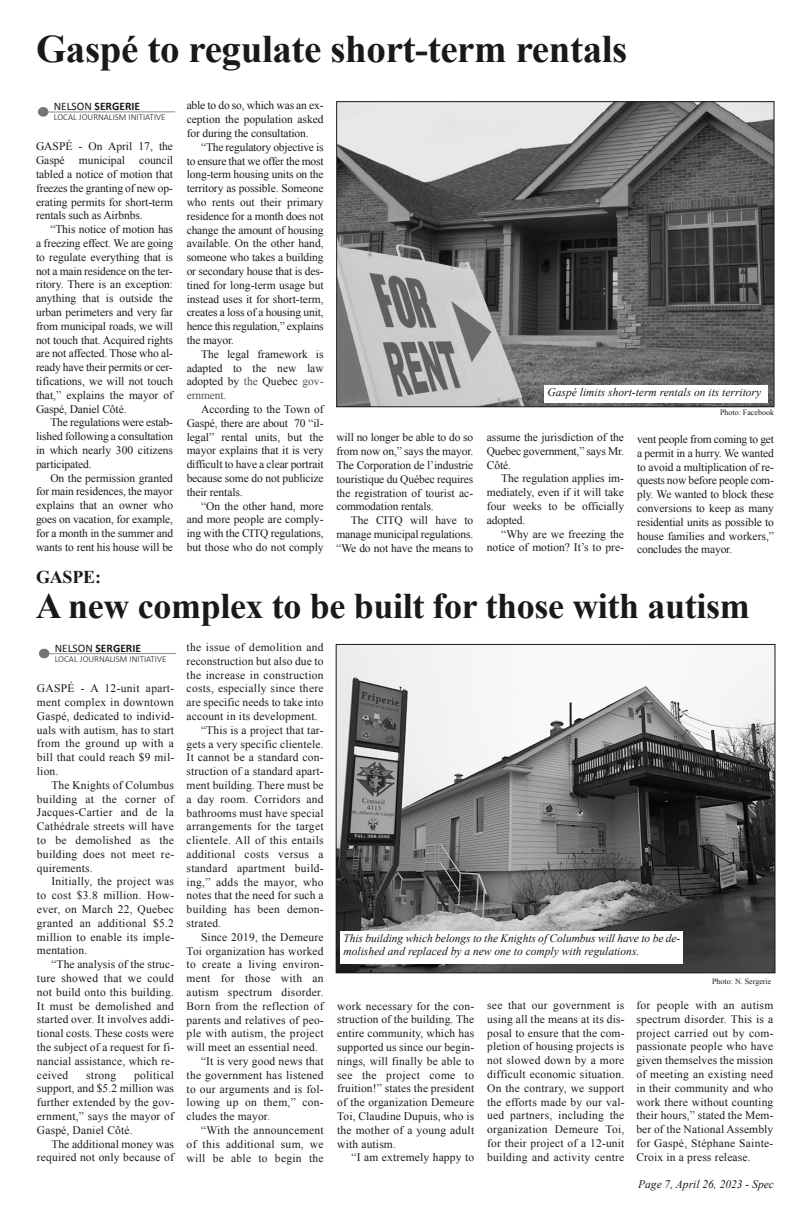
<style>
.page{position:relative;width:810px;height:1224px;background:#fff}
.page>*{position:absolute;margin:0;border:0;box-sizing:border-box;transform-origin:0 0}
.t1{font:700 39px "Times New Roman";letter-spacing:-.01em;color:#191919}
.t2{font:700 36px "Times New Roman";letter-spacing:-.01em;color:#191919}
.t3{font:700 18px "Times New Roman";letter-spacing:-.01em;color:#191919}
.t4{font:11.5px/13.8px "Times New Roman";color:#191919;text-align:justify}
.t5{font:italic 11.5px/13.8px "Times New Roman";color:#191919}
.t6{font:700 11.5px "Calibri";color:#191919}
.t7{font:300 9px "Calibri";color:#191919}
.t8{font:8px "Times New Roman";color:#191919}
.s1{font-weight:400}
.s2{color:#525252}
</style>
<div class="page">
<hr style="left:47px;top:111px;width:128px;height:2px;background:#8c8c8c">
<div style="left:38px;top:107px;width:10px;height:10px;background:#757575;border-radius:50%"></div>
<img style="left:338px;top:103px;width:434px;height:302px">
<div style="left:336px;top:101px;width:438px;height:306px;border:1px solid #191919"></div>
<div style="left:545px;top:385px;width:223px;height:17px;background:#fff"></div>
<hr style="left:48px;top:653px;width:128px;height:1px;background:#8c8c8c">
<div style="left:39px;top:649px;width:10px;height:9px;background:#757575;border-radius:50%"></div>
<img style="left:338px;top:646px;width:435px;height:325px">
<div style="left:336px;top:644px;width:439px;height:329px;border:1px solid #191919"></div>
<div style="left:340px;top:931px;width:343px;height:33px;background:#fff"></div>
<p class="t1" style="left:36px;top:28px;width:593px">Gaspé to regulate short-term rentals</p>
<p class="t6" style="left:54px;top:99px;width:88px"><span class="s1">NELSON</span> SERGERIE</p>
<p class="t7" style="left:54px;top:113px;width:113px">LOCAL JOURNALISM INITIATIVE</p>
<p class="t4" style="left:36px;top:140px;width:139px">GASPÉ - On April 17, the Gaspé municipal council tabled a notice of motion that freezes the granting of new op&shy;erating permits for short-term rentals such as Airbnbs.</p>
<p class="t4" style="left:36px;top:222px;width:139px;text-indent:14px">“This notice of motion has a freezing effect. We are going to regulate everything that is not a main residence on the ter&shy;ritory. There is an exception: anything that is outside the urban perimeters and very far from municipal roads, we will not touch that. Acquired rights are not affected. Those who al&shy;ready have their permits or cer&shy;tifications, we will not touch that,” explains the mayor of Gaspé, Daniel Côté.</p>
<p class="t4" style="left:36px;top:416px;width:139px;text-indent:14px">The regulations were estab&shy;lished following a consultation in which nearly 300 citizens participated.</p>
<p class="t4" style="left:36px;top:471px;width:139px;text-indent:14px">On the permission granted for main residences, the mayor explains that an owner who goes on vacation, for example, for a month in the summer and wants to rent his house will be</p>
<p class="t4" style="left:187px;top:99px;width:138px">able to do so, which was an ex&shy;ception the population asked for during the consultation.</p>
<p class="t4" style="left:187px;top:140px;width:138px;text-indent:14px">“The regulatory objective is to ensure that we offer the most long-term housing units on the territory as possible. Someone who rents out their primary residence for a month does not change the amount of housing available. On the other hand, someone who takes a building or secondary house that is des&shy;tined for long-term usage but instead uses it for short-term, creates a loss of a housing unit, hence this regulation,” explains the mayor.</p>
<p class="t4" style="left:187px;top:347px;width:138px;text-indent:14px">The legal framework is adapted to the new law adopted by <span class="s2">the</span> Quebec <span class="s2">gov&shy;ernment.</span></p>
<p class="t4" style="left:187px;top:402px;width:139px;text-indent:14px">According to the Town of Gaspé, there are about 70 “il&shy;legal” rental units, but the mayor explains that it is very difficult to have a clear portrait because some do not publicize their rentals.</p>
<p class="t4" style="left:187px;top:499px;width:138px;text-indent:14px">“On the other hand, more and more people are comply&shy;ing with the CITQ regulations, but those who do not comply</p>
<p class="t5" style="left:548px;top:385px;width:215px">Gaspé limits short-term rentals on its territory</p>
<p class="t8" style="left:720px;top:408px;width:55px">Photo: Facebook</p>
<p class="t4" style="left:487px;top:430px;width:139px">assume the jurisdiction of the Quebec government,” says Mr.<br>Côté.</p>
<p class="t4" style="left:487px;top:472px;width:139px;text-indent:14px">The regulation applies im&shy;mediately, even if it will take four weeks to be officially adopted.</p>
<p class="t4" style="left:487px;top:527px;width:139px;text-align:right">“Why are we freezing the notice of motion? It’s to pre-</p>
<p class="t4" style="left:336px;top:431px;width:138px">will no longer be able to do so from now on,” says the mayor.<br>The Corporation de l’industrie touristique du Québec requires the registration of tourist ac&shy;commodation rentals.</p>
<p class="t4" style="left:336px;top:513px;width:138px;text-indent:14px">The CITQ will have to manage municipal regulations. “We do not have the means to</p>
<p class="t4" style="left:637px;top:432px;width:138px">vent people from coming to get a permit in a hurry. We wanted to avoid a multiplication of re&shy;quests now before people com&shy;ply. We wanted to block these conversions to keep as many residential units as possible to house families and workers,” concludes the mayor.</p>
<p class="t3" style="left:36px;top:567px;width:67px">GASPE:</p>
<p class="t2" style="left:36px;top:586px;width:715px">A new complex to be built for those with autism</p>
<p class="t6" style="left:55px;top:641px;width:88px"><span class="s1">NELSON</span> SERGERIE</p>
<p class="t7" style="left:55px;top:655px;width:113px">LOCAL JOURNALISM INITIATIVE</p>
<p class="t4" style="left:37px;top:681px;width:139px">GASPÉ - A 12-unit apart&shy;ment complex in downtown Gaspé, dedicated to individ&shy;uals with autism, has to start from the ground up with a bill that could reach $9 mil&shy;lion.</p>
<p class="t4" style="left:37px;top:778px;width:139px;text-indent:14px">The Knights of Columbus building at the corner of Jacques-Cartier and de la Cathédrale streets will have to be demolished as the building does not meet re&shy;quirements.</p>
<p class="t4" style="left:37px;top:875px;width:139px;text-indent:14px">Initially, the project was to cost $3.8 million. How&shy;ever, on March 22, Quebec granted an additional $5.2 million to enable its imple&shy;mentation.</p>
<p class="t4" style="left:37px;top:957px;width:139px;text-indent:14px">“The analysis of the struc&shy;ture showed that we could not build onto this building.<br>It must be demolished and started over. It involves addi&shy;tional costs. These costs were the subject of a request for fi&shy;nancial assistance, which re&shy;ceived</p>
<p class="t4" style="left:187px;top:640px;width:138px">the issue of demolition and reconstruction but also due to the increase in construction costs, especially since there are specific needs to take into account in its development.</p>
<p class="t4" style="left:187px;top:723px;width:139px;text-indent:14px">“This is a project that tar&shy;gets a very specific clientele.<br>It cannot be a standard con&shy;struction of a standard apart&shy;ment building. There must be a day room. Corridors and bathrooms must have special arrangements for the target clientele. All of this entails additional costs versus a standard apartment build&shy;ing,” adds the mayor, who notes that the need for such a building has been demon&shy;strated.</p>
<p class="t4" style="left:187px;top:930px;width:139px;text-indent:14px">Since 2019, the Demeure Toi organization has worked to create a living environ&shy;ment for those with an autism spectrum disorder.<br>Born from the reflection of parents and relatives of peo&shy;ple with autism, the project will meet an essential need.</p>
<p class="t4" style="left:187px;top:1054px;width:139px;text-indent:14px">“It is very good news that the government has listened to our arguments and is fol&shy;lowing up on them,” con&shy;cludes the mayor.</p>
<p class="t4" style="left:187px;top:1123px;width:138px;text-indent:14px">“With the announcement of this additional sum, we will be able to begin the</p>
<p class="t5" style="left:343px;top:931px;width:338px">This building which belongs to the Knights of Columbus will have to be de&shy;molished and replaced by a new one to comply with regulations.</p>
<p class="t8" style="left:712px;top:977px;width:61px">Photo: N. Sergerie</p>
<p class="t4" style="left:487px;top:998px;width:139px">see that our government is using all the means at its dis&shy;posal to ensure that the com&shy;pletion of housing projects is not slowed down by a more difficult economic situation.<br>On the contrary, we support the efforts made by our val&shy;ued partners, including the organization Demeure Toi, for their project of a 12-unit building and activity centre</p>
<p class="t4" style="left:636px;top:998px;width:139px">for people with an autism spectrum disorder. This is a project carried out by com&shy;passionate people who have given themselves the mission of meeting an existing need in their community and who work there without counting their hours,” stated the Mem&shy;ber of the National Assembly for Gaspé, Stéphane Sainte-Croix in a press release.</p>
<p class="t4" style="left:337px;top:999px;width:139px">work necessary for the con&shy;struction of the building. The entire community, which has supported us since our begin&shy;nings, will finally be able to see the project come to fruition!” states the president of the organization Demeure Toi, Claudine Dupuis, who is the mother of a young adult with autism.</p>
<p class="t4" style="left:352px;top:1151px;width:124px">“I am extremely happy to</p>
<p class="t4" style="left:37px;top:1068px;width:139px;text-indent:97px">political support, and $5.2 million was further extended by the gov&shy;ernment,” says the mayor of Gaspé, Daniel Côté.</p>
<p class="t4" style="left:37px;top:1137px;width:139px;text-align:right">The additional money was required not only because of</p>
<p class="t4" style="left:86px;top:1068px;width:32px">strong</p>
<p class="t5" style="left:638px;top:1177px;width:137px">Page 7, April 26, 2023 - Spec</p>
</div>
